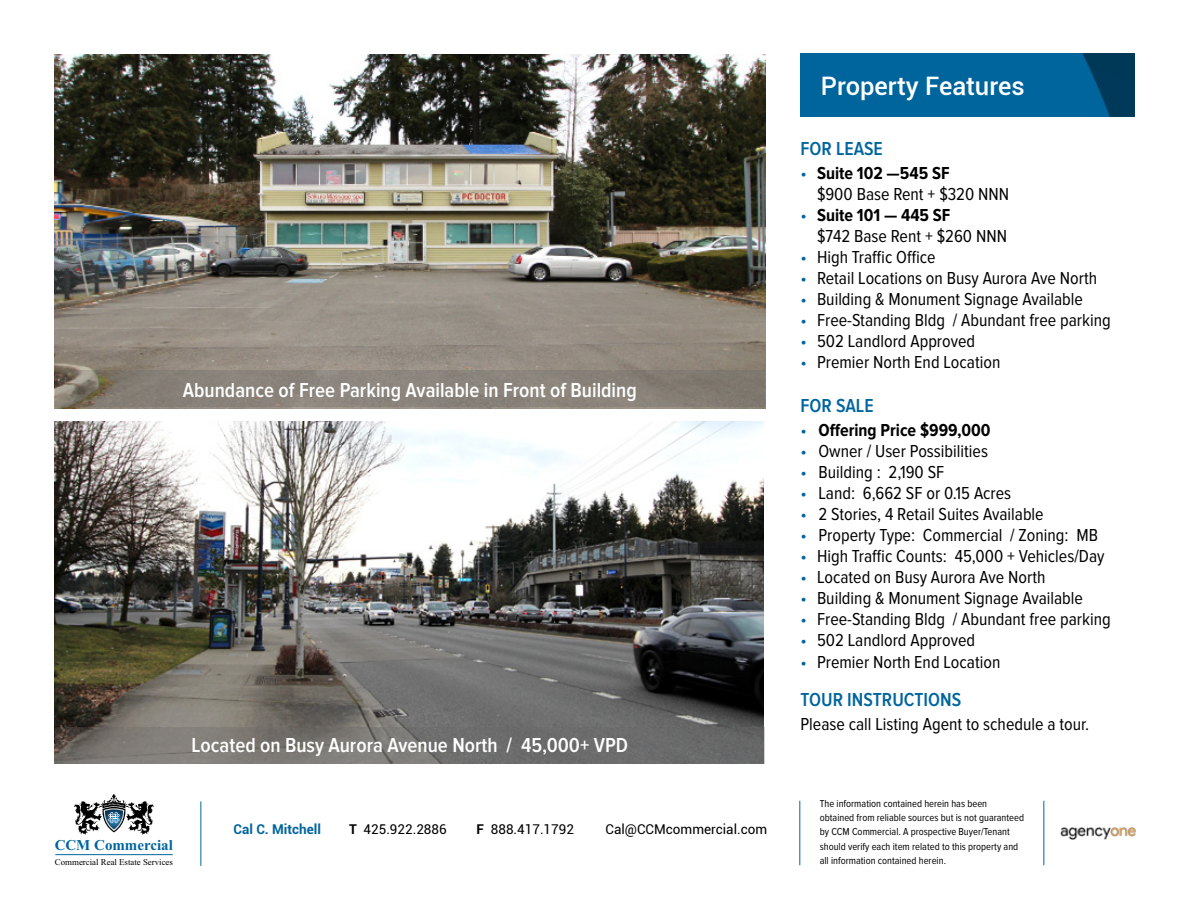
<style>
.page{position:relative;width:1188px;height:918px;background:#fff}
.page>*{position:absolute;margin:0;border:0;box-sizing:border-box;transform-origin:0 0}
.t1{font:500 25.5px "Roboto";color:#fff}
.t2{font:600 21px "Proxima Nova Cond";color:#fff}
.t3{font:600 19.5px "Proxima Nova Cond";color:#00659e}
.t4{font:18px/21px "Proxima Nova Cond";color:#000}
.t5{font:700 18px "Proxima Nova Cond";color:#000}
.t6{font:700 15px "Times New Roman";color:#00659e}
.t7{font:13.5px "Roboto";color:#000}
.t8{font:700 13.5px "Roboto";color:#00659e}
.t9{font:10.5px/14.2px "Proxima Nova Cond";color:#000}
.t10{font:8.85px "Times New Roman";color:#000}
.s1{font-weight:700}
.s2{color:#00659e}
.s3{font-weight:400;color:#00659e}
</style>
<div class="page">
<img style="left:54px;top:421px;width:710px;height:343px">
<img style="left:54px;top:55px;width:711px;height:354px">
<svg style="left:55px;top:371px;width:709px;height:36px;background:#878077"></svg>
<img style="left:801px;top:54px;width:333px;height:63px">
<hr style="left:800px;top:801px;width:1px;height:64px;background:#00659e">
<hr style="left:1044px;top:801px;width:1px;height:64px;background:#00659e">
<hr style="left:201px;top:801px;width:1px;height:65px;background:#00659e">
<hr style="left:55px;top:854px;width:118px;height:1px;background:#00659e">
<img style="left:1060px;top:827px;width:76px;height:13px">
<svg style="left:55px;top:727px;width:709px;height:37px;background:#72716e"></svg>
<svg style="left:74px;top:794px;width:80px;height:41px"></svg>
<p class="t2" style="left:183px;top:381px;width:455px">Abundance of Free Parking Available in Front of Building</p>
<p class="t2" style="left:192px;top:736px;width:438px">Located on Busy Aurora Avenue North / 45,000+ VPD</p>
<p class="t6" style="left:55px;top:840px;width:120px">CCM Commercial</p>
<p class="t10" style="left:55px;top:856px;width:120px">Commercial Real Estate Services</p>
<p class="t8" style="left:234px;top:819px;width:89px">Cal C. Mitchell</p>
<p class="t7" style="left:349px;top:820px;width:99px"><span class="s1">T</span> 425.922.2886</p>
<p class="t7" style="left:477px;top:820px;width:99px"><span class="s1">F</span> 888.417.1792</p>
<p class="t7" style="left:606px;top:820px;width:163px">Cal@CCMcommercial.com</p>
<h1 class="t1" style="left:821px;top:68px;width:205px">Property Features</h1>
<p class="t3" style="left:801px;top:140px;width:84px">FOR LEASE</p>
<p class="t4" style="left:817px;top:164px;width:194px;text-indent:-17px"><span class="s2">•</span> <span class="s1">Suite 102 —545 SF<br></span>$900 Base Rent + $320 NNN</p>
<p class="t4" style="left:817px;top:206px;width:191px;text-indent:-17px"><span class="s2">•</span> <span class="s1">Suite 101 — 445 SF<br></span>$742 Base Rent + $260 NNN</p>
<p class="t4" style="left:801px;top:248px;width:137px"><span class="s2">•</span> High Traffic Office</p>
<p class="t4" style="left:801px;top:269px;width:298px"><span class="s2">•</span> Retail Locations on Busy Aurora Ave North</p>
<p class="t4" style="left:801px;top:290px;width:284px"><span class="s2">•</span> Building &amp; Monument Signage Available</p>
<p class="t4" style="left:801px;top:311px;width:312px"><span class="s2">•</span> Free-Standing Bldg / Abundant free parking</p>
<p class="t4" style="left:801px;top:332px;width:176px"><span class="s2">•</span> 502 Landlord Approved</p>
<p class="t4" style="left:801px;top:353px;width:201px"><span class="s2">•</span> Premier North End Location</p>
<p class="t3" style="left:801px;top:396px;width:75px">FOR SALE</p>
<p class="t5" style="left:801px;top:422px;width:192px"><span class="s3">•</span> Offering Price $999,000</p>
<p class="t4" style="left:801px;top:441px;width:189px"><span class="s2">•</span> Owner / User Possibilities</p>
<p class="t4" style="left:801px;top:462px;width:145px"><span class="s2">•</span> Building : 2,190 SF</p>
<p class="t4" style="left:801px;top:483px;width:212px"><span class="s2">•</span> Land: 6,662 SF or 0.15 Acres</p>
<p class="t4" style="left:801px;top:504px;width:245px"><span class="s2">•</span> 2 Stories, 4 Retail Suites Available</p>
<p class="t4" style="left:801px;top:525px;width:299px"><span class="s2">•</span> Property Type: Commercial / Zoning: MB</p>
<p class="t4" style="left:801px;top:546px;width:306px"><span class="s2">•</span> High Traffic Counts: 45,000 + Vehicles/Day</p>
<p class="t4" style="left:801px;top:567px;width:246px"><span class="s2">•</span> Located on Busy Aurora Ave North</p>
<p class="t4" style="left:801px;top:588px;width:284px"><span class="s2">•</span> Building &amp; Monument Signage Available</p>
<p class="t4" style="left:801px;top:609px;width:312px"><span class="s2">•</span> Free-Standing Bldg / Abundant free parking</p>
<p class="t4" style="left:801px;top:630px;width:176px"><span class="s2">•</span> 502 Landlord Approved</p>
<p class="t4" style="left:801px;top:653px;width:201px"><span class="s2">•</span> Premier North End Location</p>
<p class="t3" style="left:801px;top:690px;width:162px">TOUR INSTRUCTIONS</p>
<p class="t4" style="left:801px;top:714px;width:290px">Please call Listing Agent to schedule a tour.</p>
<p class="t9" style="left:820px;top:797px;width:206px">The information contained herein has been obtained from reliable sources but is not guaranteed by CCM Commercial. A prospective Buyer/Tenant should verify each item related to this property and all information contained herein.</p>
</div>
